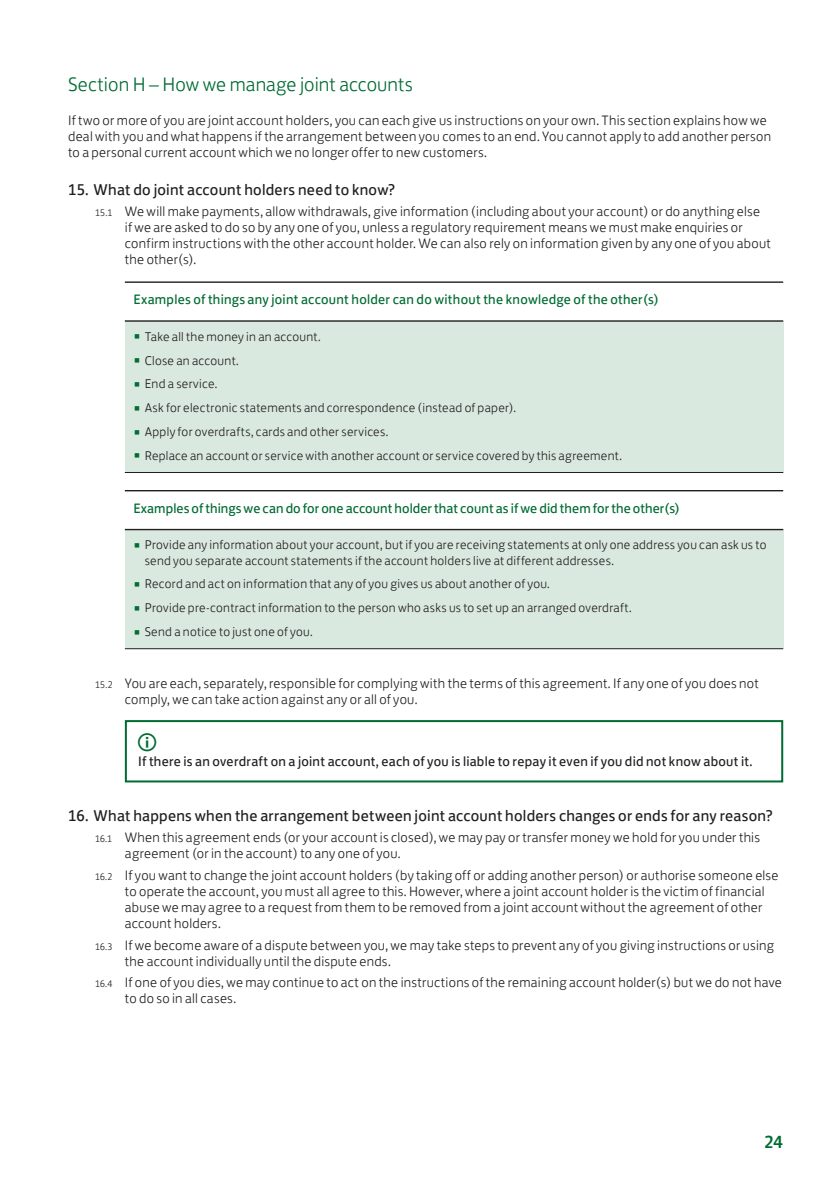
<style>
.page{position:relative;width:840px;height:1191px;background:#fff}
.page>*{position:absolute;margin:0;border:0;box-sizing:border-box;transform-origin:0 0}
.Page_Headline__Tier{font:300 20px "Lloyds Bank Jack";letter-spacing:.005em;color:#006b32}
.t1{font:500 18px "Lloyds Bank Jack";color:#006b32}
.t2{font:16px "Lloyds Bank Jack";letter-spacing:.015em;color:#231f20}
.Tier_3_NumberedList{font:300 14px/16px "Lloyds Bank Jack";letter-spacing:.02em;color:#231f20}
.Table_Headline{font:14px "Lloyds Bank Jack";letter-spacing:.015em;color:#006b32}
.GreenBoxText{font:14px "Lloyds Bank Jack";letter-spacing:.02em;color:#231f20}
.t3{font:300 13px/15.2px "Lloyds Bank Jack";letter-spacing:.02em;color:#231f20}
.s1{font-size:9.8px}
.s2{font-size:20px;color:#006b32}
</style>
<div class="page">
<div style="left:125px;top:321px;width:657px;height:151px;background:#dae9df"></div>
<hr style="left:125px;top:281px;width:657px;height:2px;background:#231f20">
<hr style="left:125px;top:320px;width:657px;height:2px;background:#231f20">
<hr style="left:125px;top:472px;width:657px;height:1px;background:#231f20">
<div style="left:125px;top:529px;width:657px;height:119px;background:#dae9df"></div>
<hr style="left:125px;top:490px;width:657px;height:1px;background:#231f20">
<hr style="left:125px;top:529px;width:657px;height:1px;background:#231f20">
<hr style="left:125px;top:648px;width:657px;height:1px;background:#231f20">
<div style="left:125px;top:720px;width:657px;height:62px;border:2px solid #006b32"></div>
<p class="Page_Headline__Tier" style="left:68px;top:68px;width:346px">Section H – How we manage joint accounts</p>
<p class="Tier_3_NumberedList" style="left:68px;top:110px;width:704px">If two or more of you are joint account holders, you can each give us instructions on your own. This section explains how we deal with you and what happens if the arrangement between you comes to an end. You cannot apply to add another person to a personal current account which we no longer offer to new customers.</p>
<p class="t2" style="left:68px;top:176px;width:328px">15. What do joint account holders need to know?</p>
<p class="Tier_3_NumberedList" style="left:125px;top:202px;width:647px;text-indent:-30px"><span class="s1">15.1</span> We will make payments, allow withdrawals, give information (including about your account) or do anything else<br>if we are asked to do so by any one of you, unless a regulatory requirement means we must make enquiries or confirm instructions with the other account holder. We can also rely on information given by any one of you about the other(s).</p>
<p class="Table_Headline" style="left:133px;top:288px;width:526px">Examples of things any joint account holder can do without the knowledge of the other(s)</p>
<p class="t3" style="left:133px;top:327px;width:189px"><span class="s2">•</span> Take all the money in an account.</p>
<p class="t3" style="left:133px;top:351px;width:107px"><span class="s2">•</span> Close an account.</p>
<p class="t3" style="left:133px;top:375px;width:85px"><span class="s2">•</span> End a service.</p>
<p class="t3" style="left:133px;top:399px;width:384px"><span class="s2">•</span> Ask for electronic statements and correspondence (instead of paper).</p>
<p class="t3" style="left:133px;top:422px;width:256px"><span class="s2">•</span> Apply for overdrafts, cards and other services.</p>
<p class="t3" style="left:133px;top:446px;width:490px"><span class="s2">•</span> Replace an account or service with another account or service covered by this agreement.</p>
<p class="Table_Headline" style="left:133px;top:496px;width:547px">Examples of things we can do for one account holder that count as if we did them for the other(s)</p>
<p class="t3" style="left:145px;top:536px;width:623px;text-indent:-11px"><span class="s2">•</span> Provide any information about your account, but if you are receiving statements at only one address you can ask us to send you separate account statements if the account holders live at different addresses.</p>
<p class="t3" style="left:133px;top:575px;width:418px"><span class="s2">•</span> Record and act on information that any of you gives us about another of you.</p>
<p class="t3" style="left:133px;top:599px;width:499px"><span class="s2">•</span> Provide pre-contract information to the person who asks us to set up an arranged overdraft.</p>
<p class="t3" style="left:133px;top:622px;width:181px"><span class="s2">•</span> Send a notice to just one of you.</p>
<p class="Tier_3_NumberedList" style="left:125px;top:674px;width:635px;text-indent:-30px"><span class="s1">15.2</span> You are each, separately, responsible for complying with the terms of this agreement. If any one of you does not comply, we can take action against any or all of you.</p>
<p class="GreenBoxText" style="left:138px;top:750px;width:615px">If there is an overdraft on a joint account, each of you is liable to repay it even if you did not know about it.</p>
<p class="t2" style="left:68px;top:802px;width:706px">16. What happens when the arrangement between joint account holders changes or ends for any reason?</p>
<p class="Tier_3_NumberedList" style="left:125px;top:828px;width:636px;text-indent:-30px"><span class="s1">16.1</span> When this agreement ends (or your account is closed), we may pay or transfer money we hold for you under this agreement (or in the account) to any one of you.</p>
<p class="Tier_3_NumberedList" style="left:125px;top:866px;width:654px;text-indent:-30px"><span class="s1">16.2</span> If you want to change the joint account holders (by taking off or adding another person) or authorise someone else to operate the account, you must all agree to this. However, where a joint account holder is the victim of financial abuse we may agree to a request from them to be removed from a joint account without the agreement of other account holders.</p>
<p class="Tier_3_NumberedList" style="left:125px;top:935px;width:648px;text-indent:-30px"><span class="s1">16.3</span> If we become aware of a dispute between you, we may take steps to prevent any of you giving instructions or using the account individually until the dispute ends.</p>
<p class="Tier_3_NumberedList" style="left:125px;top:973px;width:658px;text-indent:-30px"><span class="s1">16.4</span> If one of you dies, we may continue to act on the instructions of the remaining account holder(s) but we do not have to do so in all cases.</p>
<p class="t1" style="left:764px;top:1127px;width:20px">24</p>
</div>
